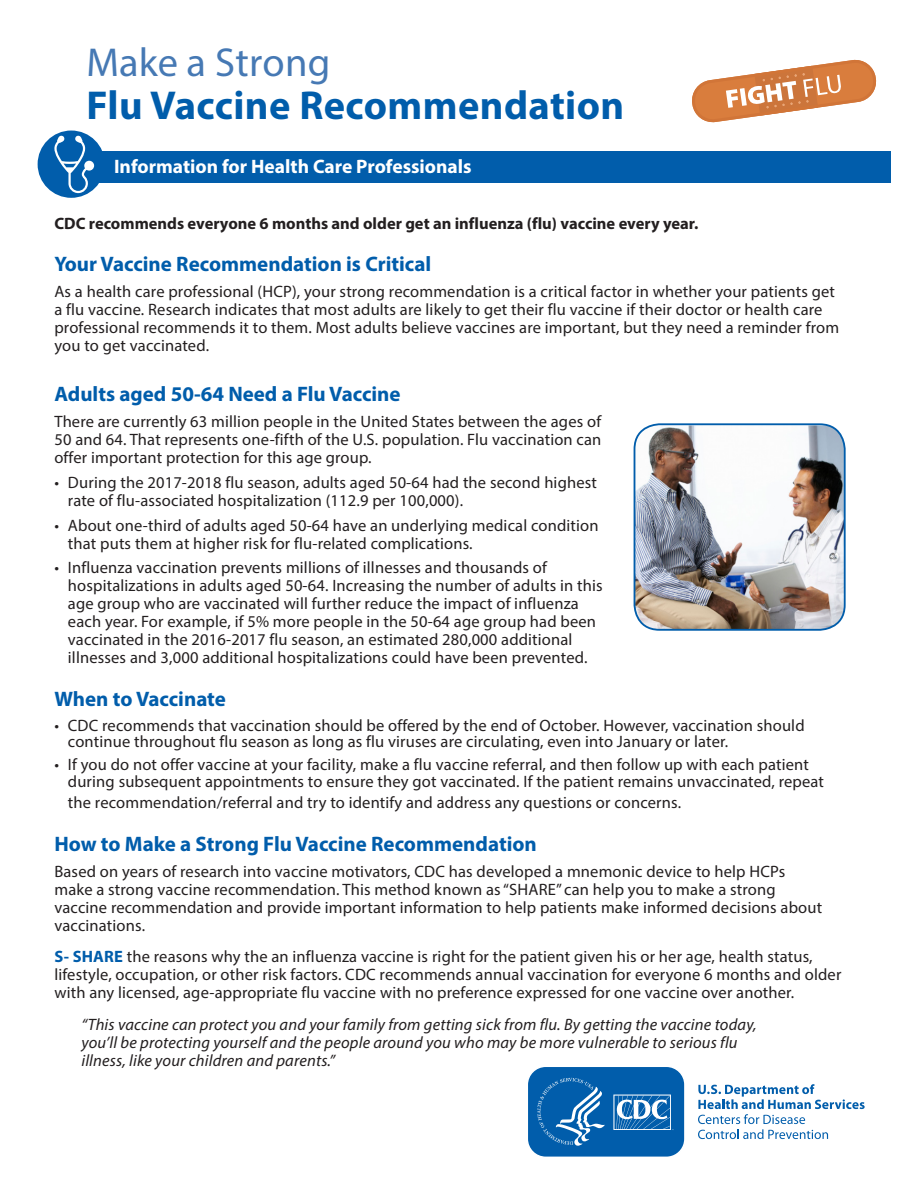
<style>
.page{position:relative;width:918px;height:1188px;background:#fff}
.page>*{position:absolute;margin:0;border:0;box-sizing:border-box;transform-origin:0 0}
.t1{font:700 40.5px/43.5px "Myriad Pro";letter-spacing:.01em;color:#015dab}
.t2{font:700 21px "Myriad Pro";color:#015dab}
.H1a{font:700 19.5px "Myriad Pro";color:#fff}
.B1__Body{font:16.5px/18px "Myriad Pro";letter-spacing:.01em;color:#231f20}
.L2_indent{font:italic 16.5px/18px "Myriad Pro";letter-spacing:.01em;color:#231f20}
.H2a{font:700 16.5px "Myriad Pro";color:#231f20}
.s1{font-weight:400;color:#4679b4}
.s2{font-weight:700;color:#015dab}
</style>
<div class="page">
<div style="left:38px;top:131px;width:67px;height:67px;background:#015dab;border-radius:50%"></div>
<div style="left:86px;top:151px;width:805px;height:31px;background:#015dab"></div>
<svg style="left:698px;top:1084px;width:167px;height:55px"></svg>
<svg style="left:528px;top:1067px;width:157px;height:90px;background:#2272b6"></svg>
<svg style="left:692px;top:59px;width:185px;height:64px"></svg>
<svg style="left:54px;top:135px;width:40px;height:58px"></svg>
<img style="left:635px;top:426px;width:208px;height:204px">
<div style="left:634px;top:423px;width:212px;height:208px;border:2px solid #015dab;border-radius:25px"></div>
<h1 class="t1" style="left:86px;top:39px;width:539px"><span class="s1">Make a Strong<br></span>Flu Vaccine Recommendation</h1>
<h1 class="H1a" style="left:114px;top:154px;width:359px">Information for Health Care Professionals</h1>
<h2 class="H2a" style="left:54px;top:212px;width:645px">CDC recommends everyone 6 months and older get an influenza (flu) vaccine every year.</h2>
<h2 class="t2" style="left:54px;top:251px;width:378px">Your Vaccine Recommendation is Critical</h2>
<p class="B1__Body" style="left:54px;top:283px;width:786px">As a health care professional (HCP), your strong recommendation is a critical factor in whether your patients get a flu vaccine. Research indicates that most adults are likely to get their flu vaccine if their doctor or health care professional recommends it to them. Most adults believe vaccines are important, but they need a reminder from you to get vaccinated.</p>
<h2 class="t2" style="left:54px;top:380px;width:348px">Adults aged 50-64 Need a Flu Vaccine</h2>
<p class="B1__Body" style="left:54px;top:412px;width:549px;text-align:justify">There are currently 63 million people in the United States between the ages of 50 and 64. That represents one-fifth of the U.S. population. Flu vaccination can offer important protection for this age group.</p>
<p class="B1__Body" style="left:68px;top:473px;width:531px;text-indent:-14px">• During the 2017-2018 flu season, adults aged 50-64 had the second highest rate of flu-associated hospitalization (112.9 per 100,000).</p>
<p class="B1__Body" style="left:68px;top:516px;width:532px;text-indent:-14px">• About one-third of adults aged 50-64 have an underlying medical condition that puts them at higher risk for flu-related complications.</p>
<p class="B1__Body" style="left:68px;top:559px;width:536px;text-indent:-14px">• Influenza vaccination prevents millions of illnesses and thousands of hospitalizations in adults aged 50-64. Increasing the number of adults in this age group who are vaccinated will further reduce the impact of influenza each year. For example, if 5% more people in the 50-64 age group had been vaccinated in the 2016-2017 flu season, an estimated 280,000 additional illnesses and 3,000 additional hospitalizations could have been prevented.</p>
<h2 class="t2" style="left:54px;top:685px;width:173px">When to Vaccinate</h2>
<p class="B1__Body" style="left:68px;top:717px;width:738px;line-height:16.5px;text-indent:-14px">• CDC recommends that vaccination should be offered by the end of October. However, vaccination should continue throughout flu season as long as flu viruses are circulating, even into January or later.</p>
<p class="B1__Body" style="left:68px;top:756px;width:758px;line-height:16.5px;text-indent:-14px">• If you do not offer vaccine at your facility, make a flu vaccine referral, and then follow up with each patient during subsequent appointments to ensure they got vaccinated. If the patient remains unvaccinated, repeat</p>
<p class="B1__Body" style="left:68px;top:793px;width:615px">the recommendation/referral and try to identify and address any questions or concerns.</p>
<h2 class="t2" style="left:54px;top:830px;width:484px">How to Make a Strong Flu Vaccine Recommendation</h2>
<p class="B1__Body" style="left:54px;top:862px;width:769px">Based on years of research into vaccine motivators, CDC has developed a mnemonic device to help HCPs make a strong vaccine recommendation. This method known as “SHARE” can help you to make a strong vaccine recommendation and provide important information to help patients make informed decisions about vaccinations.</p>
<p class="B1__Body" style="left:54px;top:947px;width:788px"><span class="s2">S- SHARE</span> the reasons why the an influenza vaccine is right for the patient given his or her age, health status, lifestyle, occupation, or other risk factors. CDC recommends annual vaccination for everyone 6 months and older with any licensed, age-appropriate flu vaccine with no preference expressed for one vaccine over another.</p>
<h2 class="L2_indent" style="left:81px;top:1015px;width:677px">“This vaccine can protect you and your family from getting sick from flu. By getting the vaccine today, you’ll be protecting yourself and the people around you who may be more vulnerable to serious flu illness, like your children and parents.”</h2>
</div>
